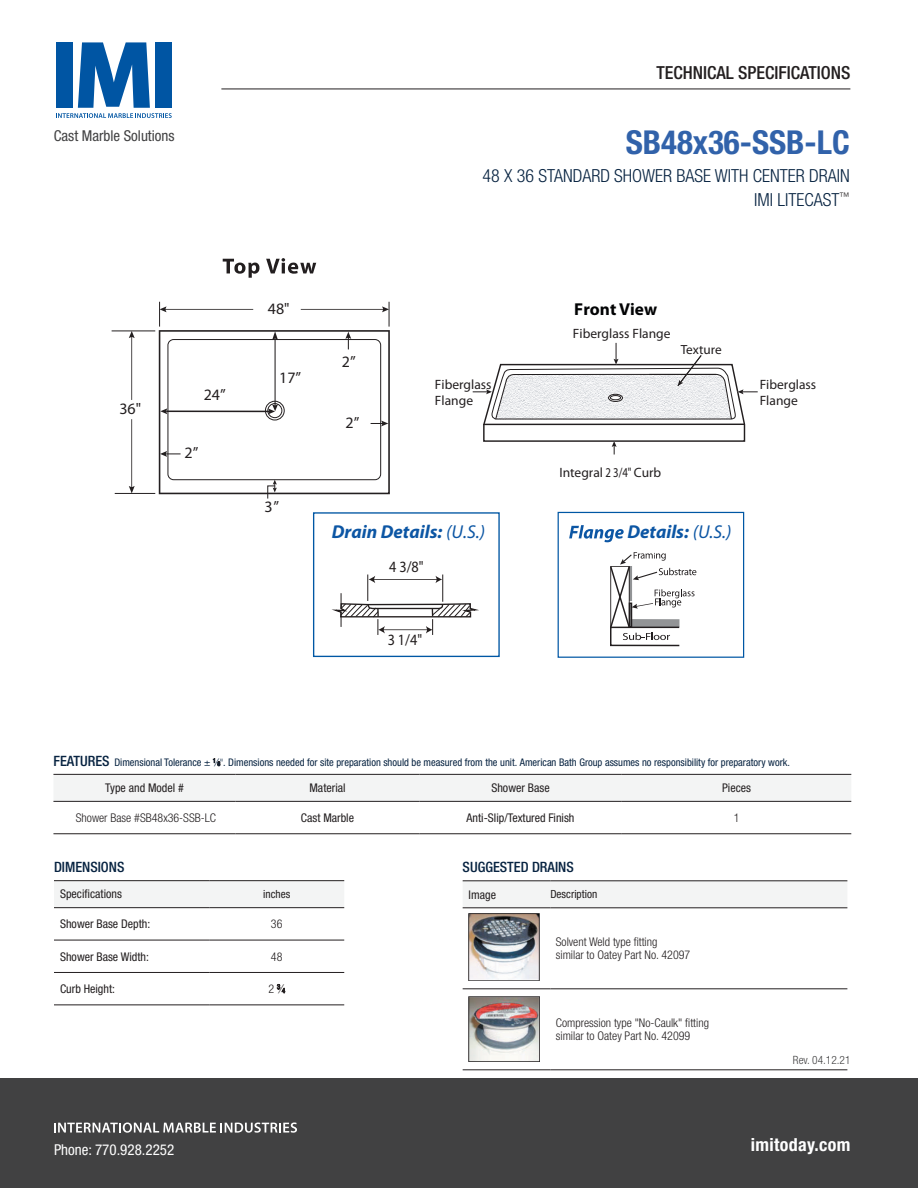
<style>
.page{position:relative;width:918px;height:1188px;background:#fff}
.page>*{position:absolute;margin:0;border:0;box-sizing:border-box;transform-origin:0 0}
.Tub_Name{font:700 condensed 33px "Helvetica Neue LT Std";color:#3162aa}
.t1{font:italic 700 18.75px "Myriad Pro";color:#0c56a4}
.Dk_Blue_subheads{font:300 condensed 18px "Helvetica Neue LT Std";color:#072341}
.t2{font:500 condensed 18px "Helvetica Neue LT Std";color:#231f20}
.t3{font:700 condensed 18px "Helvetica Neue LT Std";letter-spacing:.02em;color:#fff}
.t4{font:700 17.25px "Myriad Pro";color:#020304}
.t5{font:15.9px "Myriad Pro";color:#231f20}
.t6{font:15.75px "Myriad Pro";color:#231e1e;scale:.9 1}
.t7{font:condensed 15px "Helvetica Neue LT Std";color:#414142}
.t8{font:condensed 15px "Helvetica Neue LT Std";color:#fff}
.Table_head{font:500 condensed 14.25px "Helvetica Neue LT Std";color:#072341}
.t9{font:13.5px/16.2px "Myriad Pro";color:#221e1f}
.t10{font:13.2px "Myriad Pro";color:#221e1f}
.table_body{font:300 condensed 12px/12.8px "Helvetica Neue LT Std";color:#231f20}
.table_body-2{font:condensed 12px "Helvetica Neue LT Std";color:#231f20}
.column_head{font:condensed 12px "Helvetica Neue LT Std";color:#231f20}
.t11{font:300 condensed 11.4px "Helvetica Neue LT Std";color:#414142}
.Table_head-2{font:condensed 11.25px "Helvetica Neue LT Std";color:#231f20}
.Table_head-3{font:condensed 10.5px "Helvetica Neue LT Std";color:#072341}
.s1{font-weight:400}
.s2{font-weight:500;font-size:14.25px}
.s3{font-size:5.7px}
.s4{font-family:"Avant Garde IT Cby BT"}
.s5{font-size:6.6px}
</style>
<div class="page">
<hr style="left:221px;top:89px;width:629px;height:1px;background:#231f20">
<div style="left:0;top:1078px;width:918px;height:110px;background:#414142"></div>
<svg style="left:56px;top:42px;width:116px;height:76px"></svg>
<svg style="left:54px;top:1123px;width:243px;height:10px"></svg>
<div style="left:463px;top:881px;width:384px;height:26px;background:#f3f4f4"></div>
<hr style="left:463px;top:880px;width:87px;height:1px;background:#231f20">
<hr style="left:550px;top:880px;width:297px;height:1px;background:#231f20">
<hr style="left:463px;top:907px;width:87px;height:1px;background:#231f20">
<hr style="left:550px;top:907px;width:297px;height:1px;background:#231f20">
<hr style="left:463px;top:989px;width:87px;height:1px;background:#231f20">
<hr style="left:550px;top:989px;width:297px;height:1px;background:#231f20">
<hr style="left:463px;top:1070px;width:87px;height:1px;background:#231f20">
<hr style="left:550px;top:1070px;width:297px;height:1px;background:#231f20">
<img style="left:468px;top:913px;width:72px;height:67px">
<img style="left:468px;top:997px;width:71px;height:65px">
<div style="left:53px;top:775px;width:798px;height:26px;background:#f3f4f4"></div>
<hr style="left:53px;top:774px;width:183px;height:1px;background:#231f20">
<hr style="left:236px;top:774px;width:183px;height:1px;background:#231f20">
<hr style="left:419px;top:774px;width:203px;height:1px;background:#231f20">
<hr style="left:622px;top:774px;width:229px;height:1px;background:#231f20">
<hr style="left:53px;top:801px;width:183px;height:1px;background:#231f20">
<hr style="left:236px;top:801px;width:183px;height:1px;background:#231f20">
<hr style="left:419px;top:801px;width:203px;height:1px;background:#231f20">
<hr style="left:622px;top:801px;width:229px;height:1px;background:#231f20">
<hr style="left:53px;top:834px;width:183px;height:1px;background:#231f20">
<hr style="left:236px;top:834px;width:183px;height:1px;background:#231f20">
<hr style="left:419px;top:834px;width:203px;height:1px;background:#231f20">
<hr style="left:622px;top:834px;width:229px;height:1px;background:#231f20">
<svg style="left:213px;top:758px;width:7px;height:8px"></svg>
<div style="left:54px;top:881px;width:290px;height:26px;background:#f3f4f4"></div>
<hr style="left:54px;top:880px;width:155px;height:1px;background:#231f20">
<hr style="left:209px;top:880px;width:135px;height:1px;background:#231f20">
<hr style="left:54px;top:907px;width:155px;height:1px;background:#231f20">
<hr style="left:209px;top:907px;width:135px;height:1px;background:#231f20">
<hr style="left:54px;top:940px;width:155px;height:1px;background:#231f20">
<hr style="left:209px;top:940px;width:135px;height:1px;background:#231f20">
<hr style="left:54px;top:972px;width:155px;height:1px;background:#231f20">
<hr style="left:209px;top:972px;width:135px;height:1px;background:#231f20">
<hr style="left:54px;top:1005px;width:155px;height:1px;background:#231f20">
<hr style="left:209px;top:1005px;width:135px;height:1px;background:#231f20">
<svg style="left:277px;top:984px;width:8px;height:9px"></svg>
<svg style="left:223px;top:258px;width:93px;height:20px"></svg>
<svg style="left:473px;top:343px;width:285px;height:112px"></svg>
<div style="left:608px;top:394px;width:15px;height:8px;border:1px solid #221e1f;border-radius:50%"></div>
<hr style="left:610px;top:396px;width:11px;height:4px;background:#fff;border-radius:50%">
<div style="left:610px;top:395px;width:11px;height:5px;border:1px solid #221e1f;border-radius:50%"></div>
<hr style="left:112px;top:331px;width:43px;height:1px;background:#231f20">
<hr style="left:115px;top:493px;width:40px;height:1px;background:#231f20">
<svg style="left:129px;top:331px;width:6px;height:69px"></svg>
<svg style="left:129px;top:419px;width:6px;height:74px"></svg>
<svg style="left:159px;top:302px;width:231px;height:197px"></svg>
<hr style="left:649px;top:374px;width:67px;height:1px;background:#231f20">
<svg style="left:332px;top:575px;width:147px;height:60px"></svg>
<div style="left:313px;top:512px;width:187px;height:145px;border:1px solid #0057a4"></div>
<div style="left:558px;top:512px;width:186px;height:146px;border:1px solid #0057a4"></div>
<svg style="left:569px;top:525px;width:55px;height:17px"></svg>
<div style="left:610px;top:627px;width:70px;height:19px;border:1px solid #221e1f"></div>
<svg style="left:610px;top:552px;width:86px;height:88px"></svg>
<h3 class="t7" style="left:54px;top:127px;width:122px">Cast Marble Solutions</h3>
<p class="t5" style="left:119px;top:399px;width:23px">36"</p>
<p class="t5" style="left:204px;top:385px;width:23px">24”</p>
<p class="t5" style="left:185px;top:443px;width:15px">2”</p>
<h3 class="t2" style="left:656px;top:62px;width:196px">TECHNICAL SPECIFICATIONS</h3>
<p class="Tub_Name" style="left:626px;top:122px;width:226px">SB48x36-SSB-LC</p>
<p class="Dk_Blue_subheads" style="left:483px;top:165px;width:369px">48 X 36 STANDARD SHOWER BASE WITH CENTER DRAIN</p>
<p class="Dk_Blue_subheads" style="left:754px;top:189px;width:97px">IMI LITECAST<sup>™</sup></p>
<p class="t5" style="left:268px;top:298px;width:23px">48"</p>
<p class="t5" style="left:279px;top:367px;width:23px">17”</p>
<p class="t5" style="left:265px;top:497px;width:16px">3”</p>
<p class="t4" style="left:574px;top:298px;width:84px">Front View</p>
<p class="t5" style="left:342px;top:352px;width:15px">2”</p>
<p class="t5" style="left:346px;top:412px;width:15px">2”</p>
<p class="t9" style="left:435px;top:376px;width:58px">Fiberglass<br>Flange</p>
<p class="t9" style="left:573px;top:325px;width:99px">Fiberglass Flange</p>
<p class="t10" style="left:681px;top:341px;width:43px">Texture</p>
<p class="t9" style="left:559px;top:464px;width:103px">Integral 2 3/4" Curb</p>
<p class="t1" style="left:332px;top:519px;width:155px">Drain Details: <span class="s1">(U.S.)</span></p>
<p class="t1" style="left:627px;top:520px;width:106px">Details: <span class="s1">(U.S.)</span></p>
<p class="t6" style="left:389px;top:557px;width:40px">4 3/8"</p>
<p class="t6" style="left:388px;top:630px;width:40px">3 1/4"</p>
<p class="t9" style="left:760px;top:376px;width:58px">Fiberglass<br>Flange</p>
<p class="Table_head-3" style="left:53px;top:756px;width:738px"><span class="s2">FEATURES</span> Dimensional Tolerance ± <sup>1</sup>⁄<span class="s3">8</span><span class="s4">"</span>. Dimensions needed for site preparation should be measured from the unit. American Bath Group assumes no responsibility for preparatory work.</p>
<p class="column_head" style="left:105px;top:781px;width:80px">Type and Model #</p>
<p class="column_head" style="left:309px;top:781px;width:38px">Material</p>
<p class="table_body-2" style="left:491px;top:781px;width:60px">Shower Base</p>
<p class="column_head" style="left:722px;top:781px;width:30px">Pieces</p>
<p class="table_body" style="left:76px;top:811px;width:142px">Shower Base #SB48x36-SSB-LC</p>
<p class="table_body-2" style="left:301px;top:811px;width:55px">Cast Marble</p>
<p class="table_body-2" style="left:467px;top:811px;width:109px">Anti-Slip/Textured Finish</p>
<p class="table_body" style="left:734px;top:811px;width:7px">1</p>
<p class="Table_head" style="left:54px;top:859px;width:72px">DIMENSIONS</p>
<p class="column_head" style="left:60px;top:887px;width:63px">Specifications</p>
<p class="Table_head-2" style="left:263px;top:888px;width:29px">inches</p>
<p class="table_body-2" style="left:60px;top:917px;width:92px">Shower Base Depth:</p>
<p class="table_body" style="left:271px;top:917px;width:13px">36</p>
<p class="table_body-2" style="left:60px;top:949px;width:90px">Shower Base Width:</p>
<p class="table_body" style="left:271px;top:950px;width:13px">48</p>
<p class="table_body-2" style="left:60px;top:982px;width:57px">Curb Height:</p>
<p class="table_body" style="left:268px;top:982px;width:18px">2 <sup>3</sup>⁄<span class="s5">4</span></p>
<p class="Table_head" style="left:463px;top:859px;width:113px">SUGGESTED DRAINS</p>
<p class="column_head" style="left:469px;top:887px;width:29px">Image</p>
<p class="Table_head-2" style="left:550px;top:888px;width:48px">Description</p>
<p class="table_body" style="left:556px;top:936px;width:136px">Solvent Weld type fitting<br>similar to Oatey Part No. 42097</p>
<h3 class="t8" style="left:54px;top:1141px;width:122px">Phone: 770.928.2252</h3>
<p class="table_body" style="left:556px;top:1017px;width:155px">Compression type "No-Caulk" fitting similar to Oatey Part No. 42099</p>
<p class="t11" style="left:793px;top:1053px;width:59px">Rev. 04.12.21</p>
<h3 class="t3" style="left:751px;top:1134px;width:101px">imitoday.com</h3>
</div>
